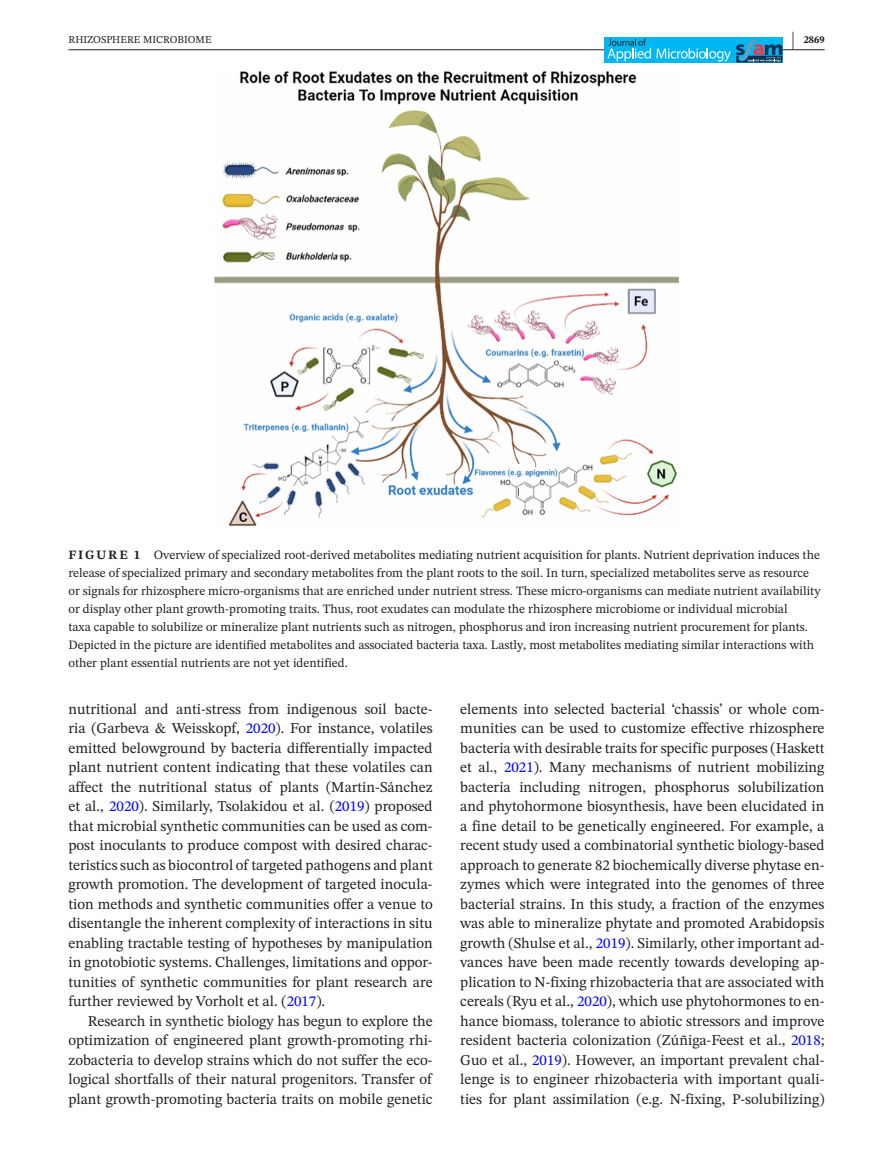
<style>
.page{position:relative;width:893px;height:1174px;background:#fff}
.page>*{position:absolute;margin:0;border:0;box-sizing:border-box;transform-origin:0 0}
.t1{font:700 21px "STIX Two Text";color:#231f20;scale:.42 1}
.t2{font:15px/19.5px "STIX Two Text";color:#231f20;text-align:justify}
.t3{font:12.75px/18px "STIX Two Text";color:#231f20}
.t4{font:10.5px "STIX Two Text";color:#231f20}
.t5{font:700 10.5px "STIX Two Text";color:#231f20}
.s1{font-weight:700}
.s2{color:#00f}
</style>
<div class="page">
<hr style="left:68px;top:49px;width:756px;height:1px;background:#231f20">
<div style="left:604px;top:37px;width:178px;height:25px;background:#00b7f1"></div>
<svg style="left:607px;top:39px;width:175px;height:23px"></svg>
<img style="left:215px;top:71px;width:463px;height:455px">
<h1 class="t1" style="left:792px;top:24px;width:8px">|</h1>
<p class="t4" style="left:68px;top:32px;width:145px">RHIZOSPHERE MICROBIOME</p>
<p class="t5" style="left:804px;top:32px;width:22px">2869</p>
<p class="t3" style="left:68px;top:545px;width:753px"><span class="s1">FIGURE 1</span> Overview of specialized root-derived metabolites mediating nutrient acquisition for plants. Nutrient deprivation induces the release of specialized primary and secondary metabolites from the plant roots to the soil. In turn, specialized metabolites serve as resource or signals for rhizosphere micro-organisms that are enriched under nutrient stress. These micro-organisms can mediate nutrient availability or display other plant growth-promoting traits. Thus, root exudates can modulate the rhizosphere microbiome or individual microbial<br>taxa capable to solubilize or mineralize plant nutrients such as nitrogen, phosphorus and iron increasing nutrient procurement for plants.<br>Depicted in the picture are identified metabolites and associated bacteria taxa. Lastly, most metabolites mediating similar interactions with other plant essential nutrients are not yet identified.</p>
<p class="t2" style="left:68px;top:699px;width:366px">nutritional and anti-stress from indigenous soil bacte&shy;ria (Garbeva &amp; Weisskopf, <span class="s2">2020</span>). For instance, volatiles emitted belowground by bacteria differentially impacted plant nutrient content indicating that these volatiles can affect the nutritional status of plants (Martín-Sánchez et al., <span class="s2">2020</span>). Similarly, Tsolakidou et al. (<span class="s2">2019</span>) proposed that microbial synthetic communities can be used as com&shy;post inoculants to produce compost with desired charac&shy;teristics such as biocontrol of targeted pathogens and plant growth promotion. The development of targeted inocula&shy;tion methods and synthetic communities offer a venue to disentangle the inherent complexity of interactions in situ enabling tractable testing of hypotheses by manipulation in gnotobiotic systems. Challenges, limitations and oppor&shy;tunities of synthetic communities for plant research are further reviewed by Vorholt et al. (<span class="s2">2017</span>).</p>
<p class="t2" style="left:68px;top:1011px;width:366px;text-indent:20px">Research in synthetic biology has begun to explore the optimization of engineered plant growth-promoting rhi&shy;zobacteria to develop strains which do not suffer the eco&shy;logical shortfalls of their natural progenitors. Transfer of plant growth-promoting bacteria traits on mobile genetic</p>
<p class="t2" style="left:460px;top:699px;width:366px">elements into selected bacterial ‘chassis’ or whole com&shy;munities can be used to customize effective rhizosphere bacteria with desirable traits for specific purposes (Haskett et al., <span class="s2">2021</span>). Many mechanisms of nutrient mobilizing bacteria including nitrogen, phosphorus solubilization and phytohormone biosynthesis, have been elucidated in a fine detail to be genetically engineered. For example, a recent study used a combinatorial synthetic biology-based approach to generate 82 biochemically diverse phytase en&shy;zymes which were integrated into the genomes of three bacterial strains. In this study, a fraction of the enzymes was able to mineralize phytate and promoted Arabidopsis growth (Shulse et al., <span class="s2">2019</span>). Similarly, other important ad&shy;vances have been made recently towards developing ap&shy;plication to N-fixing rhizobacteria that are associated with cereals (Ryu et al., <span class="s2">2020</span>), which use phytohormones to en&shy;hance biomass, tolerance to abiotic stressors and improve resident bacteria colonization (Zúñiga-Feest et al., <span class="s2">2018</span>; Guo et al., <span class="s2">2019</span>). However, an important prevalent chal&shy;lenge is to engineer rhizobacteria with important quali&shy;ties for plant assimilation (e.g. N-fixing, P-solubilizing)</p>
</div>
